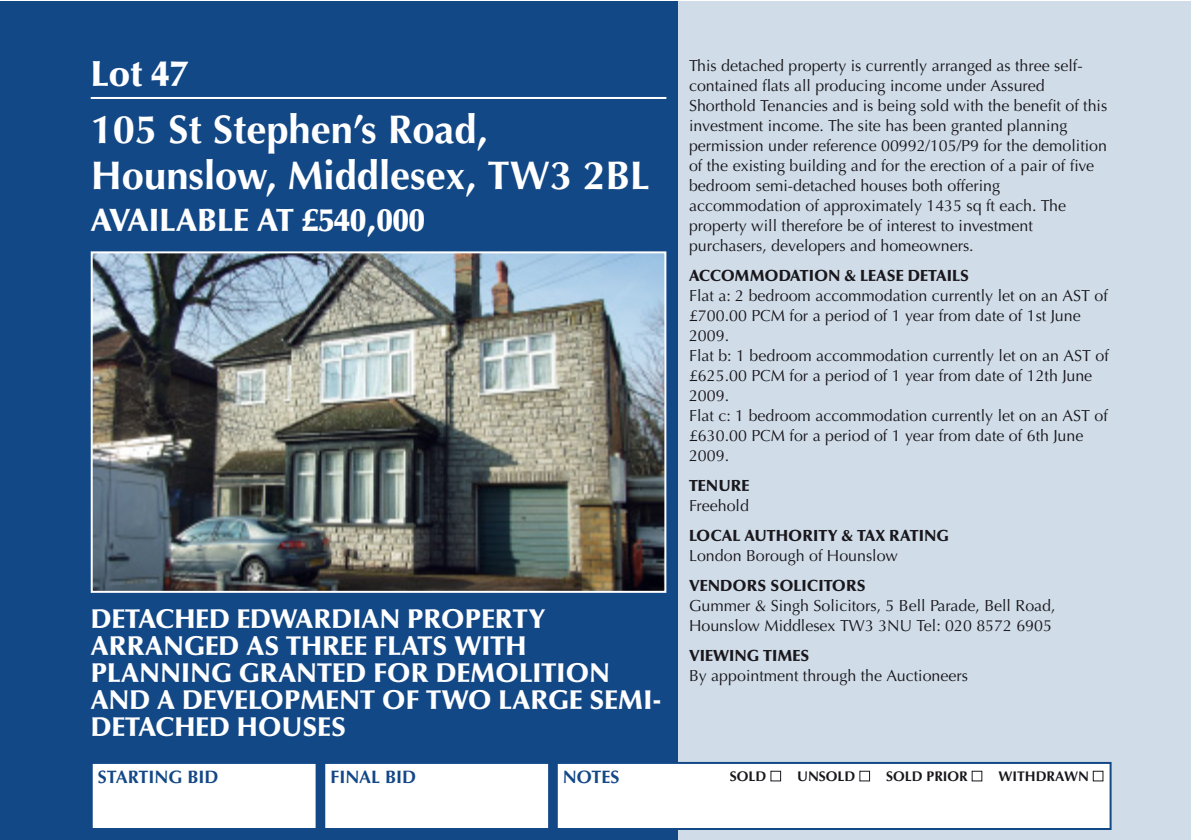
<style>
.page{position:relative;width:1191px;height:840px;background:#fff}
.page>*{position:absolute;margin:0;border:0;box-sizing:border-box;transform-origin:0 0}
.t1{font:700 40px/46px "Optima";color:#fff}
.t2{font:900 36px "Optima";color:#fff}
.t3{font:900 32px "Optima";color:#fff}
.t4{font:900 27px/27px "Optima";color:#fff}
.t5{font:700 18px "Optima";color:#134887}
.t6{font:16px/20px "Optima";color:#1a171c}
.t7{font:900 16px "Optima";color:#1a171c}
.t8{font:700 14px "Optima";color:#1a171c}
.s1{color:#fff}
</style>
<div class="page">
<div style="left:0;top:2px;width:1191px;height:837px;background:#d0dde8"></div>
<div style="left:0;top:2px;width:677px;height:837px;background:#134887"></div>
<hr style="left:91px;top:97px;width:575px;height:2px;background:#fff">
<img style="left:94px;top:254px;width:569px;height:335px">
<div style="left:91px;top:251px;width:575px;height:341px;border:2px solid #fff"></div>
<div style="left:92px;top:762px;width:224px;height:66px;background:#fff"></div>
<div style="left:91px;top:761px;width:226px;height:68px;border:2px solid #134887"></div>
<div style="left:324px;top:762px;width:225px;height:66px;background:#fff"></div>
<div style="left:323px;top:761px;width:227px;height:68px;border:2px solid #134887"></div>
<div style="left:557px;top:762px;width:553px;height:66px;background:#fff"></div>
<div style="left:556px;top:761px;width:555px;height:68px;border:2px solid #134887"></div>
<h2 class="t2" style="left:91px;top:58px;width:98px">Lot 47</h2>
<h1 class="t1" style="left:91px;top:110px;width:560px">105 St Stephen’s Road,<br>Hounslow, Middlesex, TW3 2BL</h1>
<h3 class="t3" style="left:91px;top:207px;width:335px">AVAILABLE AT £540,000</h3>
<h3 class="t4" style="left:91px;top:608px;width:572px">DETACHED EDWARDIAN PROPERTY<br>ARRANGED AS THREE FLATS WITH<br>PLANNING GRANTED FOR DEMOLITION<br>AND A DEVELOPMENT OF TWO LARGE SEMI-<br>DETACHED HOUSES</h3>
<p class="t6" style="left:689px;top:57px;width:420px">This detached property is currently arranged as three self&shy;contained flats all producing income under Assured Shorthold Tenancies and is being sold with the benefit of this investment income. The site has been granted planning permission under reference 00992/105/P9 for the demolition of the existing building and for the erection of a pair of five bedroom semi-detached houses both offering accommodation of approximately 1435 sq ft each. The property will therefore be of interest to investment purchasers, developers and homeowners.</p>
<p class="t7" style="left:689px;top:268px;width:281px">ACCOMMODATION &amp; LEASE DETAILS</p>
<p class="t6" style="left:689px;top:287px;width:421px">Flat a: 2 bedroom accommodation currently let on an AST of £700.00 PCM for a period of 1 year from date of 1st June 2009.<br>Flat b: 1 bedroom accommodation currently let on an AST of £625.00 PCM for a period of 1 year from date of 12th June 2009.<br>Flat c: 1 bedroom accommodation currently let on an AST of £630.00 PCM for a period of 1 year from date of 6th June 2009.</p>
<p class="t7" style="left:689px;top:478px;width:62px">TENURE</p>
<p class="t6" style="left:689px;top:496px;width:61px">Freehold</p>
<p class="t7" style="left:689px;top:528px;width:261px">LOCAL AUTHORITY &amp; TAX RATING</p>
<p class="t6" style="left:689px;top:546px;width:210px">London Borough of Hounslow</p>
<p class="t7" style="left:689px;top:578px;width:178px">VENDORS SOLICITORS</p>
<p class="t6" style="left:689px;top:596px;width:368px">Gummer &amp; Singh Solicitors, 5 Bell Parade, Bell Road,<br>Hounslow Middlesex TW3 3NU Tel: 020 8572 6905</p>
<p class="t7" style="left:689px;top:648px;width:122px">VIEWING TIMES</p>
<p class="t6" style="left:689px;top:666px;width:280px">By appointment through the Auctioneers</p>
<p class="t5" style="left:98px;top:769px;width:122px">STARTING BID</p>
<p class="t5" style="left:330px;top:769px;width:87px">FINAL BID</p>
<p class="t5" style="left:563px;top:769px;width:58px">NOTES</p>
<p class="t8" style="left:730px;top:770px;width:375px">SOLD <span class="s1">■</span> UNSOLD <span class="s1">■</span> SOLD PRIOR <span class="s1">■</span> WITHDRAWN <span class="s1">■</span></p>
</div>
